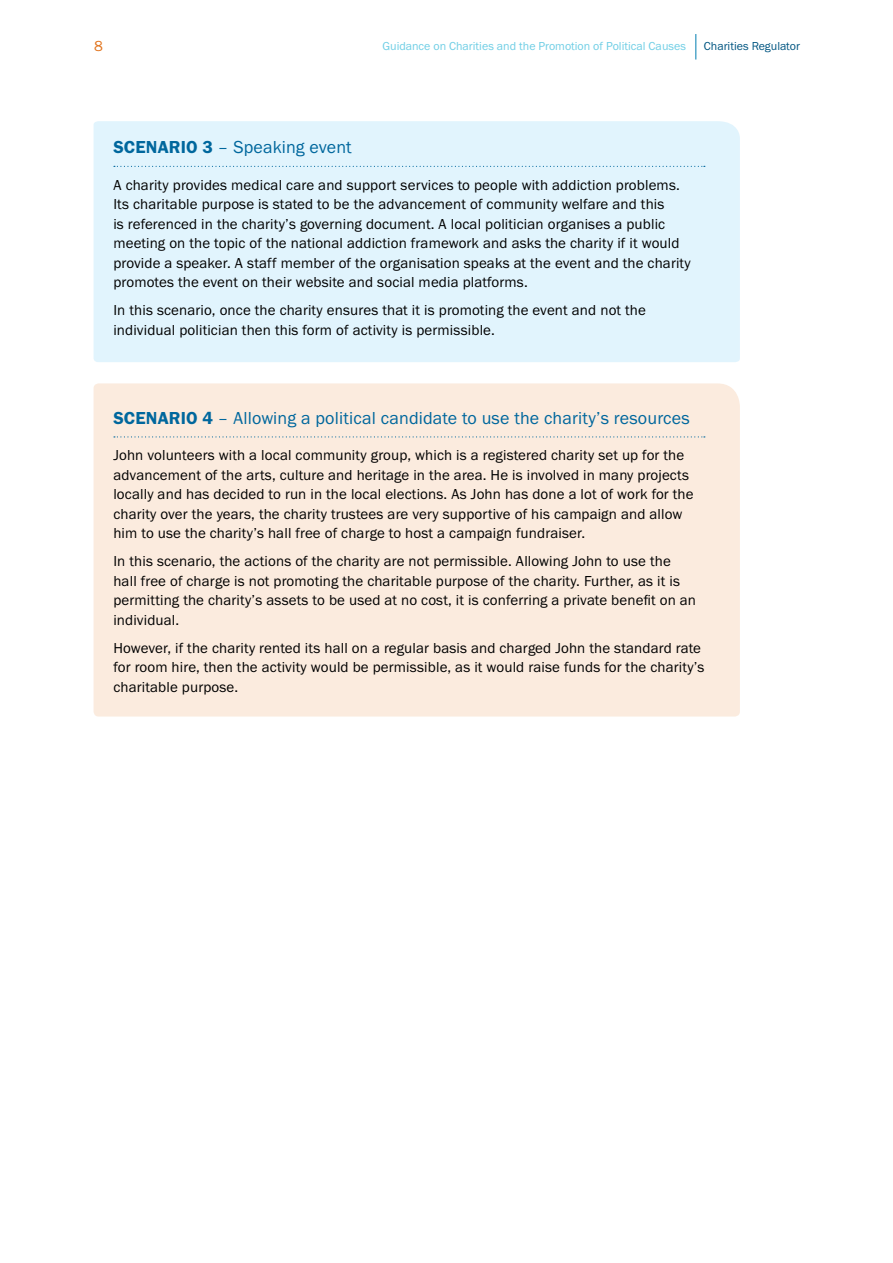
<style>
.page{position:relative;width:893px;height:1263px;background:#fff}
.page>*{position:absolute;margin:0;border:0;box-sizing:border-box;transform-origin:0 0}
.t1{font:18px "Franklin Gothic URW Boo";letter-spacing:.01em;color:#00679d}
.t2{font:15px/19.5px "Franklin Gothic URW Boo";letter-spacing:.01em;color:#000}
.t3{font:15px "Franklin Gothic URW Boo";color:#e2741d}
.t4{font:12px "Franklin Gothic URW Boo";color:#6fcee5}
.t5{font:12px "Franklin Gothic URW Boo";color:#005581}
.s1{font-family:"Franklin Gothic URW Dem"}
</style>
<div class="page">
<svg style="left:695px;top:34px;width:1px;height:26px"></svg>
<div style="left:94px;top:121px;width:646px;height:241px;background:#e1f4fd"></div>
<div style="left:94px;top:383px;width:646px;height:333px;background:#fbebde"></div>
<svg style="left:114px;top:166px;width:591px;height:1px"></svg>
<svg style="left:114px;top:436px;width:591px;height:1px"></svg>
<p class="t3" style="left:94px;top:37px;width:10px">8</p>
<p class="t4" style="left:382px;top:39px;width:305px">Guidance on Charities and the Promotion of Political Causes</p>
<p class="t5" style="left:704px;top:39px;width:98px">Charities Regulator</p>
<p class="t1" style="left:113px;top:136px;width:240px"><span class="s1">SCENARIO 3</span> – Speaking event</p>
<p class="t2" style="left:113px;top:175px;width:579px">A charity provides medical care and support services to people with addiction problems.<br>Its charitable purpose is stated to be the advancement of community welfare and this<br>is referenced in the charity’s governing document. A local politician organises a public meeting on the topic of the national addiction framework and asks the charity if it would provide a speaker. A staff member of the organisation speaks at the event and the charity promotes the event on their website and social media platforms.</p>
<p class="t2" style="left:113px;top:300px;width:534px">In this scenario, once the charity ensures that it is promoting the event and not the individual politician then this form of activity is permissible.</p>
<p class="t1" style="left:113px;top:406px;width:578px"><span class="s1">SCENARIO 4</span> – Allowing a political candidate to use the charity’s resources</p>
<p class="t2" style="left:113px;top:445px;width:582px">John volunteers with a local community group, which is a registered charity set up for the advancement of the arts, culture and heritage in the area. He is involved in many projects locally and has decided to run in the local elections. As John has done a lot of work for the charity over the years, the charity trustees are very supportive of his campaign and allow him to use the charity’s hall free of charge to host a campaign fundraiser.</p>
<p class="t2" style="left:113px;top:551px;width:584px">In this scenario, the actions of the charity are not permissible. Allowing John to use the hall free of charge is not promoting the charitable purpose of the charity. Further, as it is permitting the charity’s assets to be used at no cost, it is conferring a private benefit on an individual.</p>
<p class="t2" style="left:113px;top:638px;width:593px">However, if the charity rented its hall on a regular basis and charged John the standard rate for room hire, then the activity would be permissible, as it would raise funds for the charity’s charitable purpose.</p>
</div>
